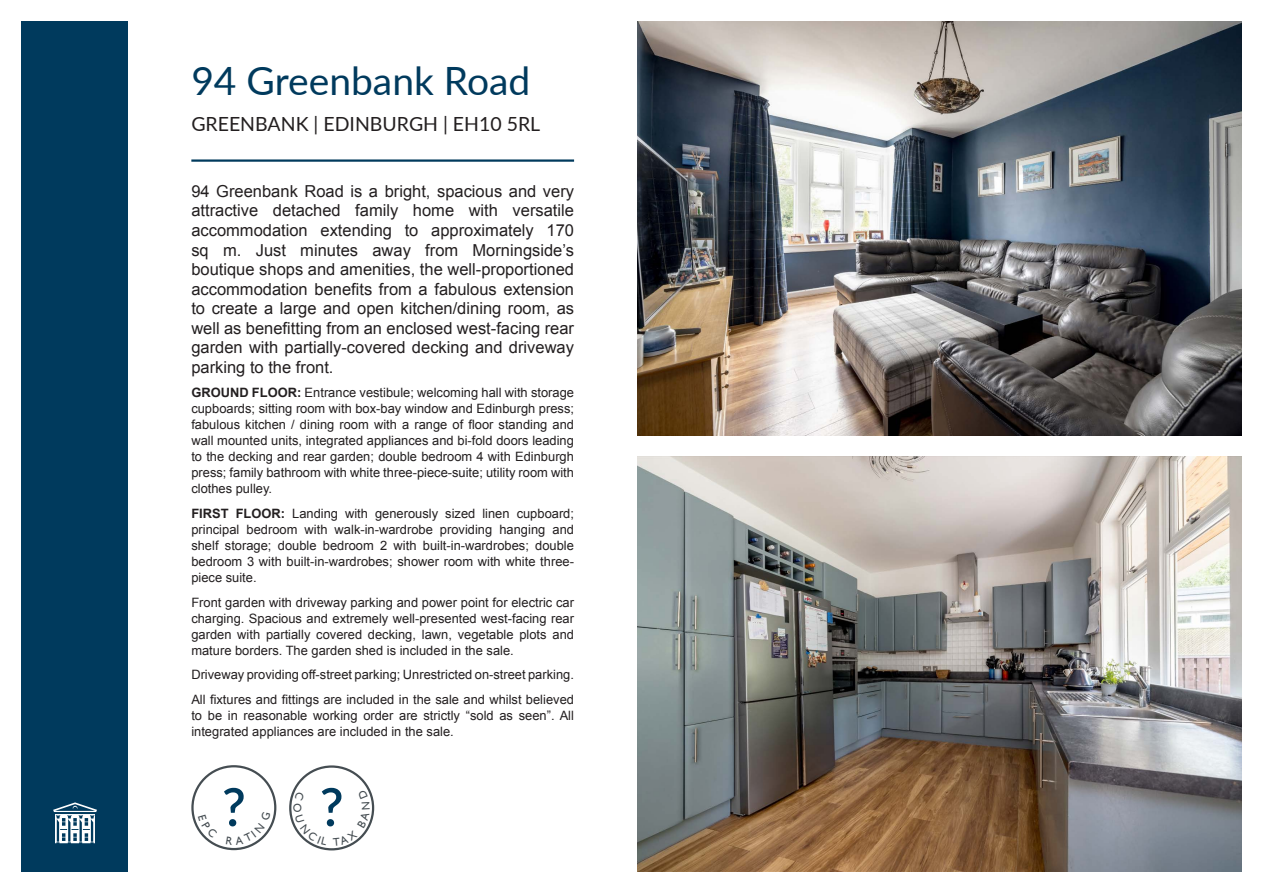
<style>
.page{position:relative;width:1263px;height:893px;background:#fff}
.page>*{position:absolute;margin:0;border:0;box-sizing:border-box;transform-origin:0 0}
.t1{font:600 52.5px "Lato";color:#003a5d}
.t2{font:39px "Lato";color:#003a5d}
.t3{font:19.5px "Lato";color:#231f20}
.t4{font:16.5px/19.5px "Arial";color:#231f20;text-align:justify}
.t5{font:12.9px/16px "Arial";color:#231f20;text-align:justify}
.s1{font-weight:700}
</style>
<div class="page">
<hr style="left:191px;top:159px;width:383px;height:3px;background:#003a5d">
<img style="left:638px;top:21px;width:604px;height:415px">
<div style="left:21px;top:21px;width:107px;height:851px;background:#003a5d"></div>
<svg style="left:53px;top:802px;width:44px;height:41px"></svg>
<img style="left:638px;top:457px;width:604px;height:414px">
<div style="left:289px;top:765px;width:85px;height:85px;border:2px solid #454d52;border-radius:50%"></div>
<div style="left:191px;top:765px;width:85px;height:85px;border:2px solid #454d52;border-radius:50%"></div>
<svg style="left:293px;top:792px;width:24px;height:53px"></svg>
<svg style="left:343px;top:789px;width:27px;height:57px"></svg>
<svg style="left:198px;top:826px;width:10px;height:12px"></svg>
<svg style="left:248px;top:824px;width:22px;height:21px"></svg>
<h2 class="t2" style="left:191px;top:53px;width:341px">94 Greenbank Road</h2>
<h3 class="t3" style="left:191px;top:110px;width:350px">GREENBANK | EDINBURGH | EH10 5RL</h3>
<p class="t4" style="left:191px;top:182px;width:384px">94 Greenbank Road is a bright, spacious and very attractive detached family home with versatile accommodation extending to approximately 170 sq m. Just minutes away from Morningside’s boutique shops and amenities, the well-proportioned accommodation benefits from a fabulous extension to create a large and open kitchen/dining room, as well as benefitting from an enclosed west-facing rear garden with partially-covered decking and driveway parking to the front.</p>
<p class="t5" style="left:191px;top:385px;width:384px"><span class="s1">GROUND FLOOR:</span> Entrance vestibule; welcoming hall with storage cupboards; sitting room with box-bay window and Edinburgh press; fabulous kitchen / dining room with a range of floor standing and wall mounted units, integrated appliances and bi-fold doors leading to the decking and rear garden; double bedroom 4 with Edinburgh press; family bathroom with white three-piece-suite; utility room with clothes pulley.</p>
<p class="t5" style="left:191px;top:505px;width:384px"><span class="s1">FIRST FLOOR:</span> Landing with generously sized linen cupboard; principal bedroom with walk-in-wardrobe providing hanging and shelf storage; double bedroom 2 with built-in-wardrobes; double bedroom 3 with built-in-wardrobes; shower room with white three&shy;piece suite.</p>
<p class="t5" style="left:191px;top:594px;width:384px">Front garden with driveway parking and power point for electric car charging. Spacious and extremely well-presented west-facing rear garden with partially covered decking, lawn, vegetable plots and mature borders. The garden shed is included in the sale.</p>
<p class="t5" style="left:191px;top:663px;width:384px;line-height:24.6px">Driveway providing off-street parking; Unrestricted on-street parking.<br>All fixtures and fittings are included in the sale and whilst believed</p>
<p class="t5" style="left:191px;top:707px;width:384px">to be in reasonable working order are strictly “sold as seen”. All integrated appliances are included in the sale.</p>
<h1 class="t1" style="left:222px;top:769px;width:25px">?</h1>
<h1 class="t1" style="left:320px;top:769px;width:25px">?</h1>
</div>
